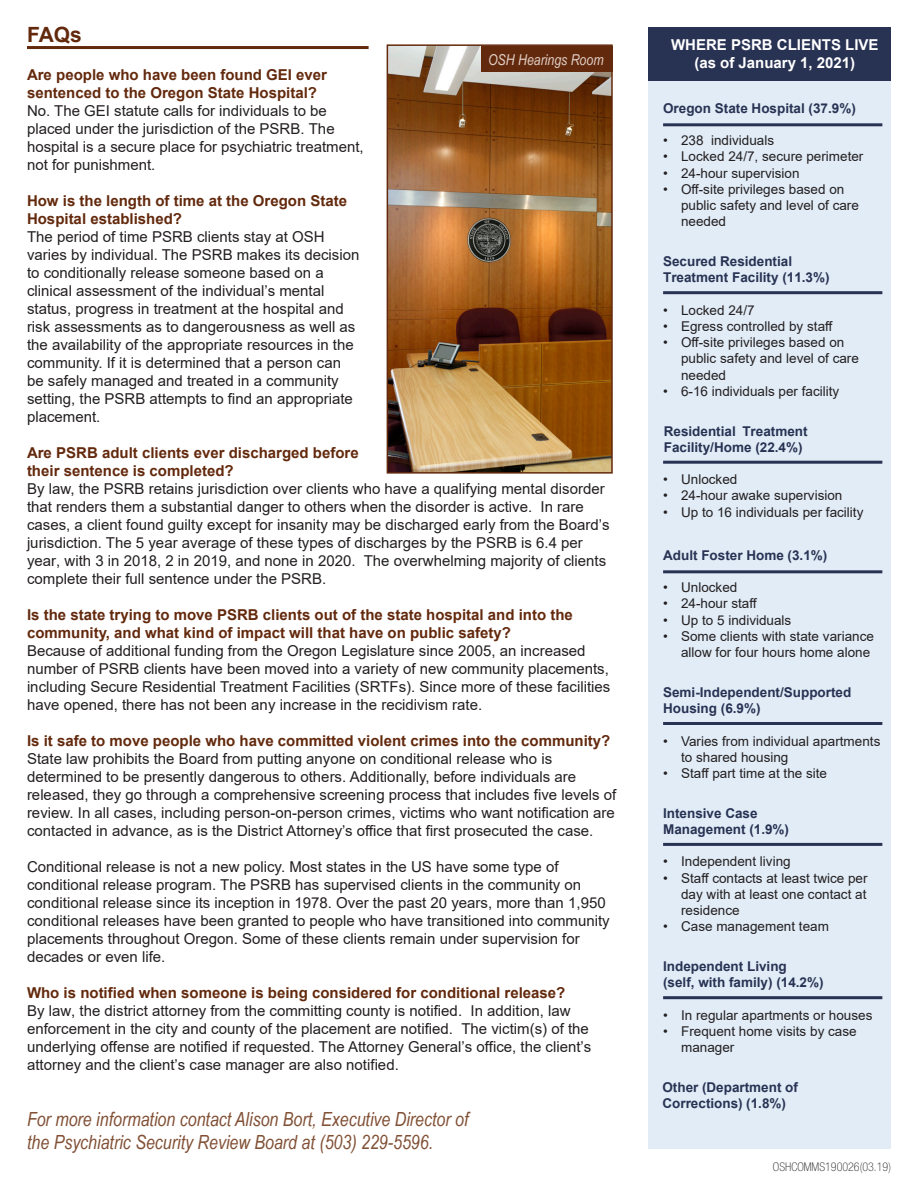
<style>
.page{position:relative;width:918px;height:1188px;background:#fff}
.page>*{position:absolute;margin:0;border:0;box-sizing:border-box;transform-origin:0 0}
.headline{font:700 21px "Arial";color:#63290d}
.t1{font:italic 19.5px/23.4px "Arial Narrow";color:#815035}
.body{font:15px/18px "Arial";color:#231f20}
.t2{font:700 15px/18px "Arial";color:#fff;text-align:center}
.t3{font:italic 15px "Arial Narrow";color:#e0cfc5}
.sidebar_paras{font:13.5px/16.2px "Arial";color:#231f20}
.Sidebar_Headline_2l{font:700 13.5px/16.2px "Arial";color:#283253}
.Sidebar_Headline{font:700 13.5px "Arial";color:#283253}
.sidebar_headline_no{font:700 13.5px/16.2px "Arial";color:#283253}
.SubGroups{font:100 condensed 12px "Helvetica Neue LT Pro";color:#231f20}
.s1{font-weight:700;color:#63290d}
</style>
<div class="page">
<hr style="left:27px;top:46px;width:342px;height:3px;background:#63290d">
<div style="left:648px;top:27px;width:243px;height:1121px;background:#e1ecf7"></div>
<div style="left:648px;top:27px;width:243px;height:54px;background:#283253"></div>
<hr style="left:663px;top:123px;width:219px;height:3px;background:#283253">
<hr style="left:663px;top:291px;width:219px;height:3px;background:#283253">
<hr style="left:663px;top:461px;width:219px;height:3px;background:#283253">
<hr style="left:663px;top:570px;width:219px;height:3px;background:#283253">
<hr style="left:663px;top:722px;width:219px;height:3px;background:#283253">
<hr style="left:663px;top:843px;width:219px;height:3px;background:#283253">
<hr style="left:663px;top:996px;width:219px;height:3px;background:#283253">
<img style="left:390px;top:47px;width:220px;height:424px">
<div style="left:387px;top:44px;width:226px;height:430px;border:2px solid #63290d"></div>
<div style="left:481px;top:47px;width:132px;height:25px;background:#63290d"></div>
<p class="headline" style="left:27px;top:20px;width:56px">FAQs</p>
<p class="body" style="left:27px;top:66px;width:338px"><span class="s1">Are people who have been found GEI ever sentenced to the Oregon State Hospital?<br></span>No. The GEI statute calls for individuals to be placed under the jurisdiction of the PSRB. The hospital is a secure place for psychiatric treatment, not for punishment.</p>
<p class="body" style="left:27px;top:192px;width:334px"><span class="s1">How is the length of time at the Oregon State Hospital established?<br></span>The period of time PSRB clients stay at OSH varies by individual. The PSRB makes its decision to conditionally release someone based on a clinical assessment of the individual’s mental status, progress in treatment at the hospital and risk assessments as to dangerousness as well as the availability of the appropriate resources in the community. If it is determined that a person can be safely managed and treated in a community setting, the PSRB attempts to find an appropriate placement.</p>
<p class="t3" style="left:488px;top:49px;width:117px">OSH Hearings Room</p>
<p class="body" style="left:27px;top:444px;width:584px"><span class="s1">Are PSRB adult clients ever discharged before<br>their sentence is completed?<br></span>By law, the PSRB retains jurisdiction over clients who have a qualifying mental disorder that renders them a substantial danger to others when the disorder is active. In rare cases, a client found guilty except for insanity may be discharged early from the Board’s jurisdiction. The 5 year average of these types of discharges by the PSRB is 6.4 per year, with 3 in 2018, 2 in 2019, and none in 2020. The overwhelming majority of clients complete their full sentence under the PSRB.</p>
<p class="body" style="left:27px;top:606px;width:585px"><span class="s1">Is the state trying to move PSRB clients out of the state hospital and into the community, and what kind of impact will that have on public safety?<br></span>Because of additional funding from the Oregon Legislature since 2005, an increased number of PSRB clients have been moved into a variety of new community placements, including Secure Residential Treatment Facilities (SRTFs). Since more of these facilities have opened, there has not been any increase in the recidivism rate.</p>
<p class="body" style="left:27px;top:732px;width:591px"><span class="s1">Is it safe to move people who have committed violent crimes into the community?<br></span>State law prohibits the Board from putting anyone on conditional release who is determined to be presently dangerous to others. Additionally, before individuals are released, they go through a comprehensive screening process that includes five levels of review. In all cases, including person-on-person crimes, victims who want notification are contacted in advance, as is the District Attorney’s office that first prosecuted the case.</p>
<p class="body" style="left:27px;top:858px;width:584px">Conditional release is not a new policy. Most states in the US have some type of conditional release program. The PSRB has supervised clients in the community on conditional release since its inception in 1978. Over the past 20 years, more than 1,950 conditional releases have been granted to people who have transitioned into community placements throughout Oregon. Some of these clients remain under supervision for decades or even life.</p>
<p class="body" style="left:27px;top:984px;width:566px"><span class="s1">Who is notified when someone is being considered for conditional release?<br></span>By law, the district attorney from the committing county is notified. In addition, law enforcement in the city and county of the placement are notified. The victim(s) of the underlying offense are notified if requested. The Attorney General’s office, the client’s attorney and the client’s case manager are also notified.</p>
<p class="t1" style="left:27px;top:1107px;width:443px">For more information contact Alison Bort, Executive Director of the Psychiatric Security Review Board at (503) 229-5596.</p>
<p class="t2" style="left:671px;top:36px;width:209px">WHERE PSRB CLIENTS LIVE (as of January 1, 2021)</p>
<p class="Sidebar_Headline" style="left:663px;top:99px;width:194px">Oregon State Hospital (37.9%)</p>
<p class="sidebar_paras" style="left:663px;top:132px;width:113px">• 238 individuals</p>
<p class="sidebar_paras" style="left:663px;top:148px;width:202px">• Locked 24/7, secure perimeter</p>
<p class="sidebar_paras" style="left:663px;top:165px;width:138px">• 24-hour supervision</p>
<p class="sidebar_paras" style="left:681px;top:181px;width:179px;text-indent:-18px">• Off-site privileges based on public safety and level of care needed</p>
<p class="Sidebar_Headline_2l" style="left:663px;top:253px;width:168px">Secured Residential<br>Treatment Facility (11.3%)</p>
<p class="sidebar_paras" style="left:663px;top:302px;width:93px">• Locked 24/7</p>
<p class="sidebar_paras" style="left:663px;top:318px;width:171px">• Egress controlled by staff</p>
<p class="sidebar_paras" style="left:681px;top:334px;width:179px;text-indent:-18px">• Off-site privileges based on public safety and level of care needed</p>
<p class="sidebar_paras" style="left:663px;top:383px;width:178px">• 6-16 individuals per facility</p>
<p class="Sidebar_Headline_2l" style="left:664px;top:423px;width:145px">Residential Treatment<br>Facility/Home (22.4%)</p>
<p class="sidebar_paras" style="left:663px;top:471px;width:76px">• Unlocked</p>
<p class="sidebar_paras" style="left:663px;top:487px;width:181px">• 24-hour awake supervision</p>
<p class="sidebar_paras" style="left:663px;top:504px;width:202px">• Up to 16 individuals per facility</p>
<p class="Sidebar_Headline" style="left:663px;top:546px;width:166px">Adult Foster Home (3.1%)</p>
<p class="sidebar_paras" style="left:663px;top:579px;width:76px">• Unlocked</p>
<p class="sidebar_paras" style="left:663px;top:595px;width:95px">• 24-hour staff</p>
<p class="sidebar_paras" style="left:663px;top:612px;width:130px">• Up to 5 individuals</p>
<p class="sidebar_paras" style="left:663px;top:628px;width:212px;text-align:right">• Some clients with state variance allow for four hours home alone</p>
<p class="Sidebar_Headline_2l" style="left:663px;top:684px;width:190px">Semi-Independent/Supported<br>Housing (6.9%)</p>
<p class="sidebar_paras" style="left:681px;top:733px;width:201px;text-indent:-18px">• Varies from individual apartments to shared housing</p>
<p class="sidebar_paras" style="left:663px;top:765px;width:166px">• Staff part time at the site</p>
<p class="Sidebar_Headline_2l" style="left:663px;top:805px;width:128px">Intensive Case<br>Management (1.9%)</p>
<p class="sidebar_paras" style="left:663px;top:853px;width:129px">• Independent living</p>
<p class="sidebar_paras" style="left:681px;top:870px;width:188px;text-align:justify;text-indent:-18px">• Staff contacts at least twice per day with at least one contact at residence</p>
<p class="sidebar_paras" style="left:663px;top:918px;width:167px">• Case management team</p>
<p class="Sidebar_Headline_2l" style="left:663px;top:958px;width:162px">Independent Living<br>(self, with family) (14.2%)</p>
<p class="sidebar_paras" style="left:663px;top:1007px;width:211px">• In regular apartments or houses</p>
<p class="sidebar_paras" style="left:681px;top:1023px;width:177px;text-indent:-18px">• Frequent home visits by case manager</p>
<p class="sidebar_headline_no" style="left:662px;top:1079px;width:137px">Other (Department of<br>Corrections) (1.8%)</p>
<p class="SubGroups" style="left:773px;top:1160px;width:120px">OSHCOMMS190026(03.19)</p>
</div>
